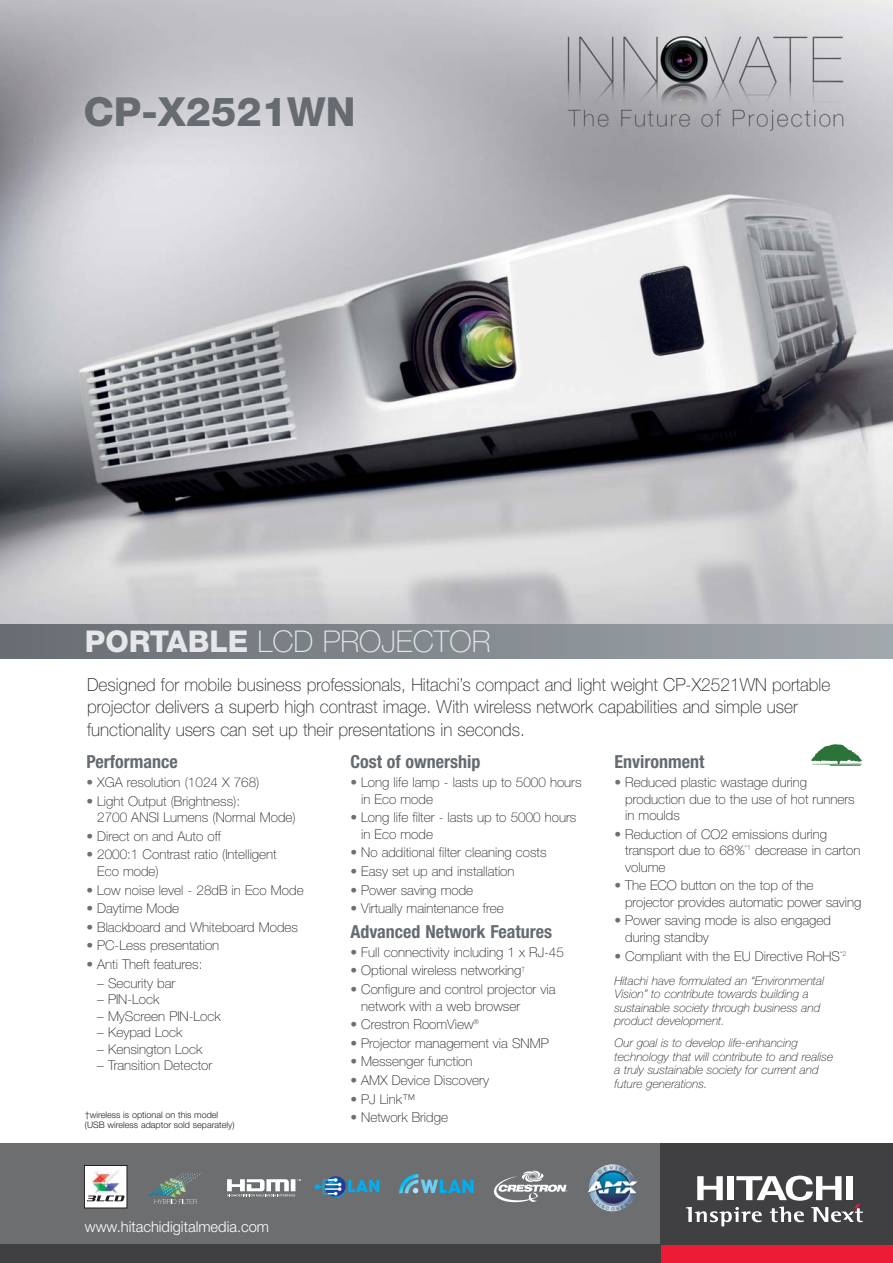
<style>
.page{position:relative;width:893px;height:1263px;background:#fff}
.page>*{position:absolute;margin:0;border:0;box-sizing:border-box;transform-origin:0 0}
.t1{font:800 40.05px "Helvetica Neue";color:#656b70}
.t2{font:100 30px "Helvetica Neue";color:#e6e7e8}
.t3{font:100 18px/22.5px "Helvetica Neue";color:#231f20;scale:.96 1}
.t4{font:700 condensed 18px "Helvetica Neue";color:#656b70}
.t5{font:300 15px "Helvetica Neue";color:#fff}
.t6{font:100 13.5px/16.5px "Helvetica Neue";color:#231f20}
.t7{font:italic 100 12px/13.5px "Helvetica Neue";color:#231f20}
.t8{font:300 9px/10.8px "Helvetica Neue";color:#231f20}
.s1{font-weight:800}
.s2{color:#6c6e70}
</style>
<div class="page">
<img style="left:0;top:0;width:892px;height:624px">
<div style="left:0;top:624px;width:892px;height:34px;background:linear-gradient(to right,#676d71,#a1a8ac)"></div>
<div style="left:650px;top:1238px;width:242px;height:25px;background:#ed1b34"></div>
<div style="left:0;top:1143px;width:660px;height:104px;background:#6c6e70"></div>
<div style="left:660px;top:1143px;width:232px;height:102px;background:#403f41"></div>
<div style="left:0;top:1245px;width:660px;height:18px;background:#403f41"></div>
<svg style="left:686px;top:1176px;width:177px;height:50px"></svg>
<svg style="left:811px;top:744px;width:51px;height:22px"></svg>
<div style="left:84px;top:1165px;width:43px;height:43px;background:#fff"></div>
<div style="left:84px;top:1165px;width:43px;height:43px;border:1px solid #231f20"></div>
<img style="left:92px;top:1166px;width:30px;height:30px">
<svg style="left:87px;top:1196px;width:38px;height:5px"></svg>
<svg style="left:150px;top:1173px;width:52px;height:31px"></svg>
<svg style="left:315px;top:1176px;width:64px;height:22px"></svg>
<svg style="left:494px;top:1171px;width:73px;height:31px"></svg>
<img style="left:594px;top:1164px;width:37px;height:48px">
<img style="left:587px;top:1173px;width:7px;height:29px">
<img style="left:631px;top:1173px;width:7px;height:29px">
<svg style="left:399px;top:1174px;width:75px;height:19px"></svg>
<svg style="left:227px;top:1179px;width:74px;height:17px"></svg>
<h1 class="t1" style="left:83px;top:97px;width:273px">CP-X2521WN</h1>
<h2 class="t2" style="left:85px;top:630px;width:407px"><span class="s1">PORTABLE</span> LCD PROJECTOR</h2>
<p class="t3" style="left:87px;top:675px;width:776px">Designed for mobile business professionals, Hitachi’s compact and light weight CP-X2521WN portable projector delivers a superb high contrast image. With wireless network capabilities and simple user functionality users can set up their presentations in seconds.</p>
<h3 class="t4" style="left:87px;top:756px;width:93px">Performance</h3>
<p class="t6" style="left:87px;top:775px;width:174px"><span class="s2">•</span> XGA resolution (1024 X 768)</p>
<p class="t6" style="left:97px;top:794px;width:200px;text-indent:-11px"><span class="s2">•</span> Light Output (Brightness):<br>2700 ANSI Lumens (Normal Mode)</p>
<p class="t6" style="left:87px;top:829px;width:136px"><span class="s2">•</span> Direct on and Auto off</p>
<p class="t6" style="left:97px;top:848px;width:181px;text-indent:-11px"><span class="s2">•</span> 2000:1 Contrast ratio (Intelligent<br>Eco mode)</p>
<p class="t6" style="left:87px;top:883px;width:219px"><span class="s2">•</span> Low noise level - 28dB in Eco Mode</p>
<p class="t6" style="left:87px;top:901px;width:94px"><span class="s2">•</span> Daytime Mode</p>
<p class="t6" style="left:87px;top:920px;width:213px"><span class="s2">•</span> Blackboard and Whiteboard Modes</p>
<p class="t6" style="left:87px;top:939px;width:134px"><span class="s2">•</span> PC-Less presentation</p>
<p class="t6" style="left:87px;top:957px;width:117px"><span class="s2">•</span> Anti Theft features:</p>
<p class="t6" style="left:97px;top:976px;width:80px">– Security bar</p>
<p class="t6" style="left:97px;top:992px;width:64px">– PIN-Lock</p>
<p class="t6" style="left:97px;top:1009px;width:125px">– MyScreen PIN-Lock</p>
<p class="t6" style="left:97px;top:1025px;width:87px">– Keypad Lock</p>
<p class="t6" style="left:97px;top:1042px;width:107px">– Kensington Lock</p>
<p class="t6" style="left:97px;top:1058px;width:117px">– Transition Detector</p>
<p class="t8" style="left:85px;top:1110px;width:151px">†wireless is optional on this model (USB wireless adaptor sold separately)</p>
<p class="t5" style="left:85px;top:1221px;width:186px">www.hitachidigitalmedia.com</p>
<h3 class="t4" style="left:350px;top:756px;width:132px">Cost of ownership</h3>
<p class="t6" style="left:361px;top:775px;width:222px;text-indent:-11px"><span class="s2">•</span> Long life lamp - lasts up to 5000 hours in Eco mode</p>
<p class="t6" style="left:361px;top:810px;width:217px;text-indent:-11px"><span class="s2">•</span> Long life filter - lasts up to 5000 hours in Eco mode</p>
<p class="t6" style="left:350px;top:845px;width:197px"><span class="s2">•</span> No additional filter cleaning costs</p>
<p class="t6" style="left:350px;top:864px;width:165px"><span class="s2">•</span> Easy set up and installation</p>
<p class="t6" style="left:350px;top:883px;width:124px"><span class="s2">•</span> Power saving mode</p>
<p class="t6" style="left:350px;top:901px;width:155px"><span class="s2">•</span> Virtually maintenance free</p>
<h3 class="t4" style="left:350px;top:925px;width:203px">Advanced Network Features</h3>
<p class="t6" style="left:350px;top:945px;width:215px"><span class="s2">•</span> Full connectivity including 1 x RJ-45</p>
<p class="t6" style="left:350px;top:964px;width:176px"><span class="s2">•</span> Optional wireless networking<sup>†</sup></p>
<p class="t6" style="left:361px;top:982px;width:196px;text-indent:-11px"><span class="s2">•</span> Configure and control projector via network with a web browser</p>
<p class="t6" style="left:350px;top:1017px;width:130px"><span class="s2">•</span> Crestron RoomView<sup>®</sup></p>
<p class="t6" style="left:350px;top:1036px;width:200px"><span class="s2">•</span> Projector management via SNMP</p>
<p class="t6" style="left:350px;top:1055px;width:123px"><span class="s2">•</span> Messenger function</p>
<p class="t6" style="left:350px;top:1073px;width:140px"><span class="s2">•</span> AMX Device Discovery</p>
<p class="t6" style="left:350px;top:1092px;width:66px"><span class="s2">•</span> PJ Link™</p>
<p class="t6" style="left:350px;top:1110px;width:99px"><span class="s2">•</span> Network Bridge</p>
<h3 class="t4" style="left:614px;top:756px;width:91px">Environment</h3>
<p class="t6" style="left:625px;top:775px;width:231px;text-indent:-11px"><span class="s2">•</span> Reduced plastic wastage during production due to the use of hot runners in moulds</p>
<p class="t6" style="left:625px;top:827px;width:237px;text-indent:-11px"><span class="s2">•</span> Reduction of CO2 emissions during transport due to 68%<sup>*1</sup> decrease in carton volume</p>
<p class="t6" style="left:625px;top:878px;width:237px;text-indent:-11px"><span class="s2">•</span> The ECO button on the top of the projector provides automatic power saving</p>
<p class="t6" style="left:625px;top:914px;width:207px;text-indent:-11px"><span class="s2">•</span> Power saving mode is also engaged during standby</p>
<p class="t6" style="left:614px;top:949px;width:233px"><span class="s2">•</span> Compliant with the EU Directive RoHS<sup>*2</sup></p>
<p class="t7" style="left:614px;top:975px;width:211px">Hitachi have formulated an “Environmental Vision” to contribute towards building a sustainable society through business and product development.</p>
<p class="t7" style="left:614px;top:1037px;width:220px">Our goal is to develop life-enhancing technology that will contribute to and realise a truly sustainable society for current and future generations.</p>
</div>
